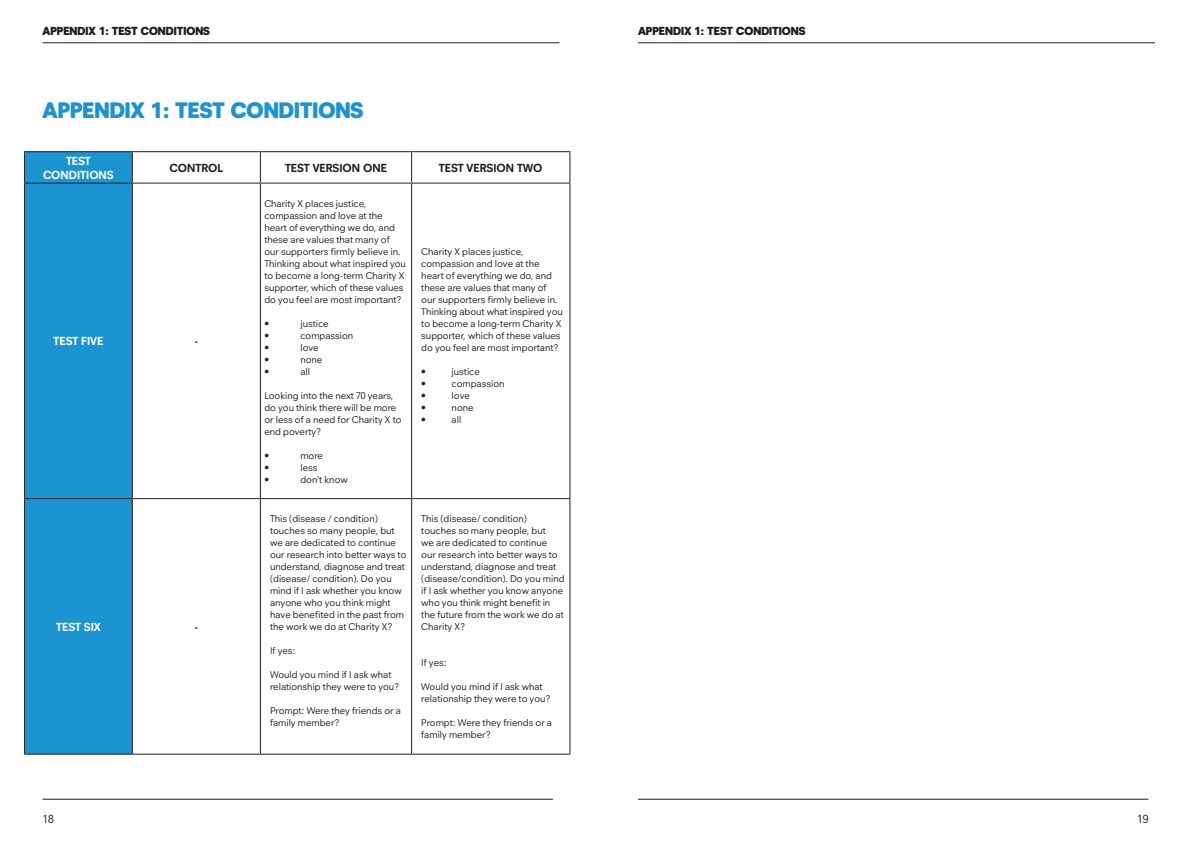
<style>
.page{position:relative;width:1191px;height:842px;background:#fff}
.page>*{position:absolute;margin:0;border:0;box-sizing:border-box;transform-origin:0 0}
.t1{font:900 23px "Neuzeitfor Plymouth";color:#1c94d2}
.t2{font:900 12px "Neuzeitfor Plymouth";color:#231f20}
.t3{font:700 12px "Neuzeitfor Plymouth";color:#231f20}
.t4{font:700 12px "Neuzeitfor Plymouth";color:#fff}
.t5{font:12px "Neuzeitfor Plymouth";color:#231f20}
.t6{font:10px/12px "Neuzeitfor Plymouth";color:#231f20}
</style>
<div class="page">
<hr style="left:638px;top:799px;width:510px;height:1px;background:#231f20">
<hr style="left:43px;top:799px;width:510px;height:1px;background:#231f20">
<hr style="left:638px;top:42px;width:517px;height:1px;background:#231f20">
<hr style="left:43px;top:42px;width:516px;height:1px;background:#231f20">
<div style="left:25px;top:152px;width:107px;height:602px;background:#1c94d2"></div>
<svg style="left:133px;top:152px;width:278px;height:602px"></svg>
<hr style="left:24px;top:151px;width:108px;height:1px;background:#231f20">
<hr style="left:24px;top:152px;width:1px;height:31px;background:#231f20">
<hr style="left:132px;top:151px;width:128px;height:1px;background:#231f20">
<hr style="left:132px;top:152px;width:1px;height:31px;background:#231f20">
<hr style="left:260px;top:151px;width:151px;height:1px;background:#231f20">
<hr style="left:260px;top:152px;width:1px;height:31px;background:#231f20">
<hr style="left:411px;top:151px;width:159px;height:1px;background:#231f20">
<hr style="left:411px;top:152px;width:1px;height:31px;background:#231f20">
<hr style="left:569px;top:152px;width:1px;height:31px;background:#231f20">
<hr style="left:24px;top:183px;width:108px;height:1px;background:#231f20">
<hr style="left:24px;top:184px;width:1px;height:314px;background:#231f20">
<hr style="left:132px;top:183px;width:128px;height:1px;background:#231f20">
<hr style="left:132px;top:184px;width:1px;height:314px;background:#231f20">
<hr style="left:260px;top:183px;width:151px;height:1px;background:#231f20">
<hr style="left:260px;top:184px;width:1px;height:314px;background:#231f20">
<hr style="left:411px;top:183px;width:159px;height:1px;background:#231f20">
<hr style="left:411px;top:184px;width:1px;height:314px;background:#231f20">
<hr style="left:569px;top:184px;width:1px;height:314px;background:#231f20">
<hr style="left:24px;top:498px;width:108px;height:1px;background:#231f20">
<hr style="left:24px;top:499px;width:1px;height:255px;background:#231f20">
<hr style="left:132px;top:498px;width:128px;height:1px;background:#231f20">
<hr style="left:132px;top:499px;width:1px;height:255px;background:#231f20">
<hr style="left:260px;top:498px;width:151px;height:1px;background:#231f20">
<hr style="left:260px;top:499px;width:1px;height:255px;background:#231f20">
<hr style="left:411px;top:498px;width:159px;height:1px;background:#231f20">
<hr style="left:411px;top:499px;width:1px;height:255px;background:#231f20">
<hr style="left:569px;top:499px;width:1px;height:255px;background:#231f20">
<hr style="left:24px;top:754px;width:108px;height:1px;background:#231f20">
<hr style="left:132px;top:754px;width:128px;height:1px;background:#231f20">
<hr style="left:260px;top:754px;width:151px;height:1px;background:#231f20">
<hr style="left:411px;top:754px;width:159px;height:1px;background:#231f20">
<p class="t2" style="left:43px;top:24px;width:169px">APPENDIX 1: TEST CONDITIONS</p>
<p class="t2" style="left:638px;top:24px;width:169px">APPENDIX 1: TEST CONDITIONS</p>
<p class="t1" style="left:43px;top:96px;width:322px">APPENDIX 1: TEST CONDITIONS</p>
<p class="t4" style="left:66px;top:153px;width:26px">TEST</p>
<p class="t4" style="left:43px;top:168px;width:72px">CONDITIONS</p>
<p class="t3" style="left:170px;top:161px;width:55px">CONTROL</p>
<p class="t3" style="left:285px;top:161px;width:103px">TEST VERSION ONE</p>
<p class="t3" style="left:439px;top:161px;width:105px">TEST VERSION TWO</p>
<p class="t4" style="left:54px;top:334px;width:51px">TEST FIVE</p>
<p class="t3" style="left:194px;top:334px;width:5px">-</p>
<p class="t4" style="left:56px;top:619px;width:46px">TEST SIX</p>
<p class="t3" style="left:194px;top:619px;width:5px">-</p>
<p class="t6" style="left:264px;top:197px;width:143px">Charity X places justice, compassion and love at the heart of everything we do, and these are values that many of our supporters firmly believe in.<br>Thinking about what inspired you to become a long-term Charity X supporter, which of these values do you feel are most important?</p>
<p class="t6" style="left:264px;top:317px;width:6px">•</p>
<p class="t6" style="left:300px;top:317px;width:30px">justice</p>
<p class="t6" style="left:264px;top:329px;width:6px">•</p>
<p class="t6" style="left:300px;top:329px;width:54px">compassion</p>
<p class="t6" style="left:264px;top:341px;width:6px">•</p>
<p class="t6" style="left:300px;top:341px;width:20px">love</p>
<p class="t6" style="left:264px;top:353px;width:6px">•</p>
<p class="t6" style="left:300px;top:353px;width:24px">none</p>
<p class="t6" style="left:264px;top:365px;width:6px">•</p>
<p class="t6" style="left:300px;top:365px;width:11px">all</p>
<p class="t6" style="left:264px;top:389px;width:139px">Looking into the next 70 years, do you think there will be more or less of a need for Charity X to end poverty?</p>
<p class="t6" style="left:264px;top:449px;width:6px">•</p>
<p class="t6" style="left:300px;top:449px;width:24px">more</p>
<p class="t6" style="left:264px;top:461px;width:6px">•</p>
<p class="t6" style="left:300px;top:461px;width:19px">less</p>
<p class="t6" style="left:264px;top:473px;width:6px">•</p>
<p class="t6" style="left:300px;top:473px;width:49px">don’t know</p>
<p class="t6" style="left:270px;top:513px;width:138px">This (disease / condition) touches so many people, but we are dedicated to continue our research into better ways to understand, diagnose and treat (disease/ condition). Do you mind if I ask whether you know anyone who you think might have benefited in the past from the work we do at Charity X?</p>
<p class="t6" style="left:270px;top:645px;width:27px">If yes:</p>
<p class="t6" style="left:270px;top:669px;width:131px">Would you mind if I ask what relationship they were to you?</p>
<p class="t6" style="left:270px;top:705px;width:132px">Prompt: Were they friends or a family member?</p>
<p class="t6" style="left:421px;top:245px;width:143px">Charity X places justice, compassion and love at the heart of everything we do, and these are values that many of our supporters firmly believe in.<br>Thinking about what inspired you to become a long-term Charity X supporter, which of these values do you feel are most important?</p>
<p class="t6" style="left:421px;top:365px;width:6px">•</p>
<p class="t6" style="left:451px;top:365px;width:30px">justice</p>
<p class="t6" style="left:421px;top:377px;width:6px">•</p>
<p class="t6" style="left:451px;top:377px;width:54px">compassion</p>
<p class="t6" style="left:421px;top:389px;width:6px">•</p>
<p class="t6" style="left:451px;top:389px;width:20px">love</p>
<p class="t6" style="left:421px;top:401px;width:6px">•</p>
<p class="t6" style="left:451px;top:401px;width:24px">none</p>
<p class="t6" style="left:421px;top:413px;width:6px">•</p>
<p class="t6" style="left:451px;top:413px;width:11px">all</p>
<p class="t6" style="left:421px;top:513px;width:145px">This (disease/ condition)<br>touches so many people, but<br>we are dedicated to continue<br>our research into better ways to understand, diagnose and treat (disease/condition). Do you mind if I ask whether you know anyone who you think might benefit in the future from the work we do at<br>Charity X?</p>
<p class="t6" style="left:421px;top:657px;width:27px">If yes:</p>
<p class="t6" style="left:421px;top:681px;width:131px">Would you mind if I ask what relationship they were to you?</p>
<p class="t6" style="left:421px;top:717px;width:132px">Prompt: Were they friends or a family member?</p>
<p class="t5" style="left:43px;top:811px;width:13px">18</p>
<p class="t5" style="left:1137px;top:811px;width:13px">19</p>
</div>
